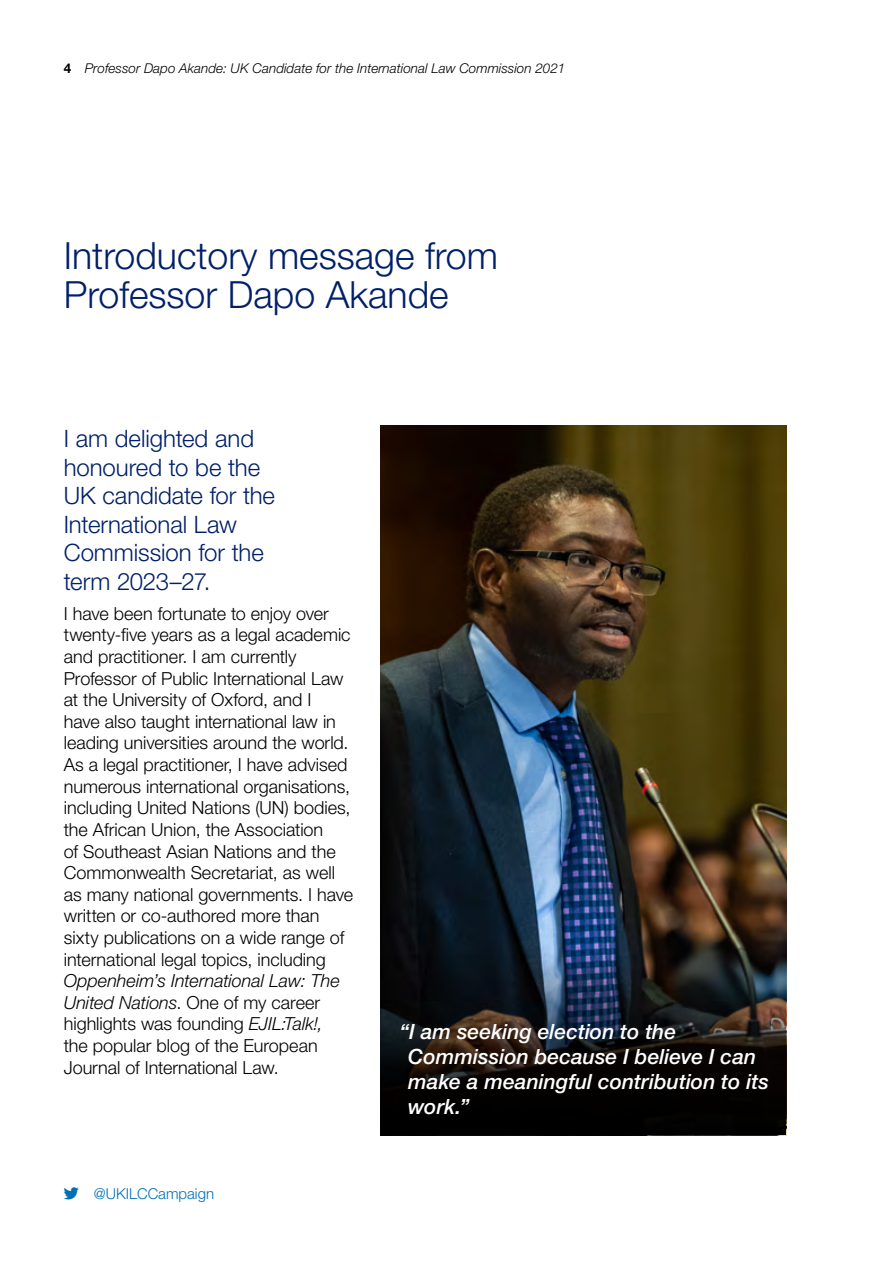
<style>
.page{position:relative;width:893px;height:1263px;background:#fff}
.page>*{position:absolute;margin:0;border:0;box-sizing:border-box;transform-origin:0 0}
.t1{font:300 37.5px/39px "Helvetica Neue LT Std";color:#012069}
.Intro_para{font:300 24px/28.5px "Helvetica Neue LT Std";letter-spacing:-.005em;color:#012069}
._12_pt{font:italic 500 21px/25.2px "Helvetica Neue LT Std";color:#fff}
._12_pt-2{font:300 18px/21.6px "Helvetica Neue LT Std";color:#000}
.t2{font:300 15px "Helvetica Neue LT Std";color:#0070b4}
.t3{font:italic 300 13.5px "Helvetica Neue LT Std";color:#000}
.s1{font-weight:700;font-style:normal}
.s2{font-style:italic}
</style>
<div class="page">
<img style="left:381px;top:425px;width:406px;height:710px">
<svg style="left:381px;top:955px;width:405px;height:180px;background:#131316"></svg>
<p class="t3" style="left:64px;top:61px;width:503px"><span class="s1">4</span> Professor Dapo Akande: UK Candidate for the International Law Commission 2021</p>
<p class="t1" style="left:64px;top:236px;width:436px">Introductory message from<br>Professor Dapo Akande</p>
<p class="Intro_para" style="left:64px;top:424px;width:213px">I am delighted and honoured to be the<br>UK candidate for the<br>International Law<br>Commission for the term 2023–27.</p>
<p class="_12_pt-2" style="left:64px;top:602px;width:291px">I have been fortunate to enjoy over twenty-five years as a legal academic and practitioner. I am currently Professor of Public International Law at the University of Oxford, and I<br>have also taught international law in leading universities around the world.<br>As a legal practitioner, I have advised numerous international organisations, including United Nations (UN) bodies, the African Union, the Association<br>of Southeast Asian Nations and the Commonwealth Secretariat, as well as many national governments. I have written or co-authored more than sixty publications on a wide range of international legal topics, including <span class="s2">Oppenheim’s International Law: The United Nations</span>. One of my career highlights was founding <span class="s2">EJIL:Talk!,<br></span>the popular blog of the European Journal of International Law.</p>
<p class="t2" style="left:64px;top:1185px;width:152px">▼▼▼ @UKILCCampaign</p>
<p class="_12_pt" style="left:408px;top:1018px;width:362px;text-indent:-9px">“I am seeking election to the<br>Commission because I believe I can make a meaningful contribution to its work.”</p>
</div>
